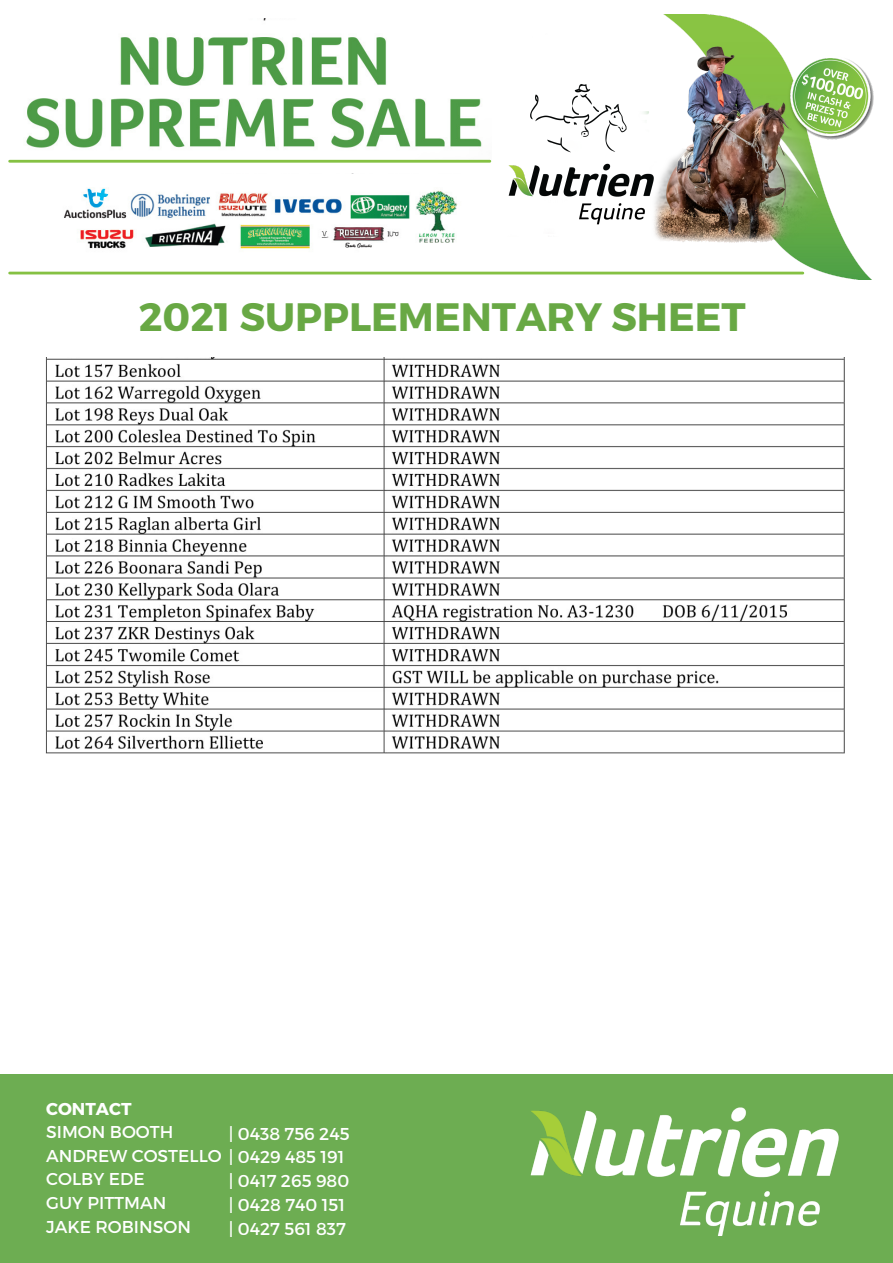
<style>
.page{position:relative;width:893px;height:1263px;background:#fff}
.page>*{position:absolute;margin:0;border:0;box-sizing:border-box;transform-origin:0 0}
.t1{font:700 39.6px "Montserrat";color:#68a844}
.t2{font:17.17px "Montserrat";color:#fff}
.t3{font:700 17.17px "Montserrat";color:#fff}
</style>
<div class="page">
<img style="left:9px;top:19px;width:408px;height:141px">
<img style="left:417px;top:14px;width:457px;height:265px">
<img style="left:64px;top:173px;width:400px;height:85px">
<hr style="left:10px;top:272px;width:793px;height:2px;background:#85c143">
<hr style="left:10px;top:160px;width:480px;height:3px;background:#85c143">
<img style="left:491px;top:71px;width:185px;height:183px">
<div style="left:0;top:1074px;width:893px;height:189px;background:#6dad52"></div>
<img style="left:530px;top:1107px;width:309px;height:129px">
<img style="left:46px;top:358px;width:799px;height:396px">
<p class="t1" style="left:139px;top:291px;width:608px">2021 SUPPLEMENTARY SHEET</p>
<p class="t3" style="left:46px;top:1097px;width:87px">CONTACT</p>
<p class="t2" style="left:46px;top:1121px;width:129px">SIMON BOOTH</p>
<p class="t2" style="left:46px;top:1144px;width:177px">ANDREW COSTELLO</p>
<p class="t2" style="left:46px;top:1168px;width:100px">COLBY EDE</p>
<p class="t2" style="left:46px;top:1192px;width:122px">GUY PITTMAN</p>
<p class="t2" style="left:46px;top:1215px;width:146px">JAKE ROBINSON</p>
<p class="t2" style="left:229px;top:1122px;width:122px">| 0438 756 245</p>
<p class="t2" style="left:229px;top:1146px;width:117px">| 0429 485 191</p>
<p class="t2" style="left:229px;top:1170px;width:122px">| 0417 265 980</p>
<p class="t2" style="left:229px;top:1193px;width:118px">| 0428 740 151</p>
<p class="t2" style="left:229px;top:1217px;width:119px">| 0427 561 837</p>
</div>
